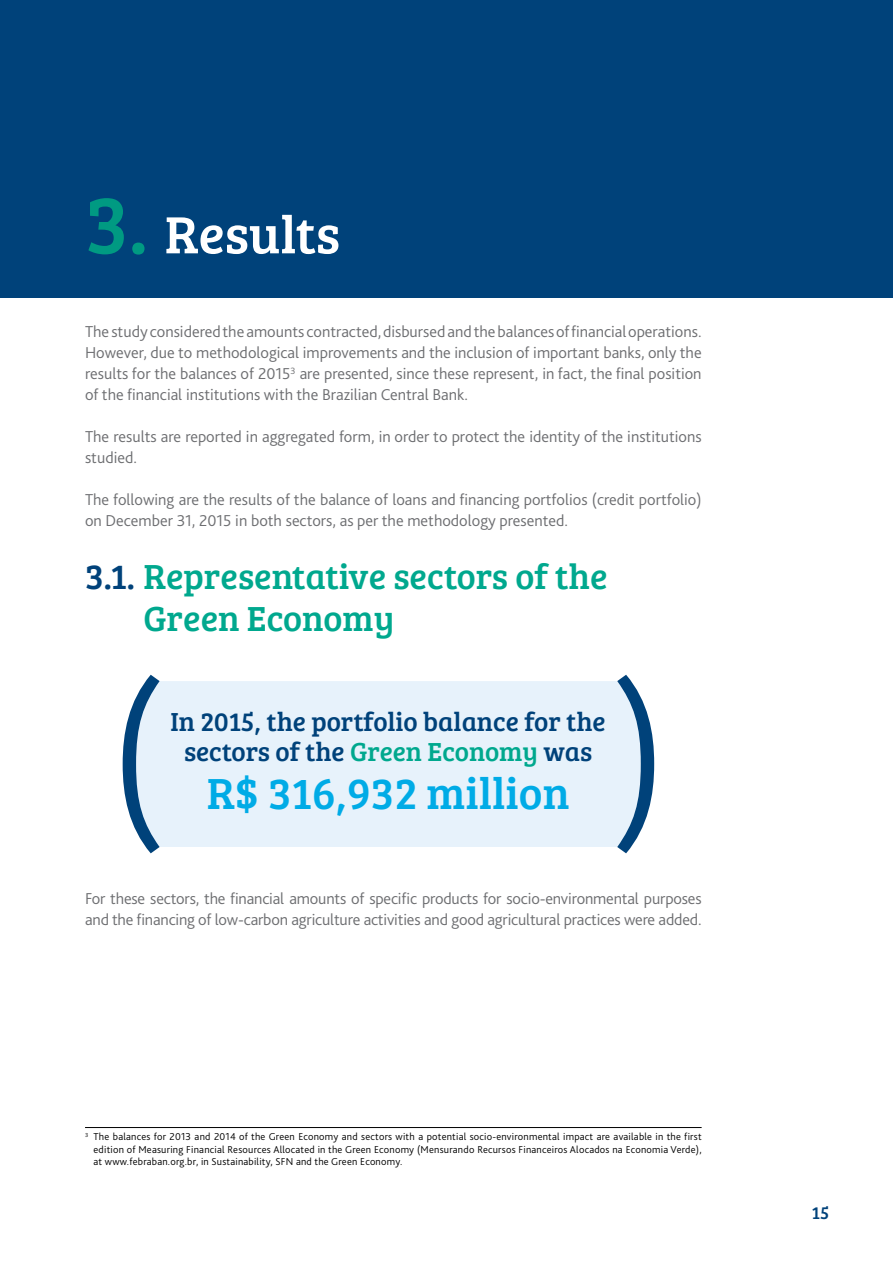
<style>
.page{position:relative;width:893px;height:1263px;background:#fff}
.page>*{position:absolute;margin:0;border:0;box-sizing:border-box;transform-origin:0 0}
.t1{font:54px "Bree Serif";color:#fff}
.t2{font:45px "Bree Serif";color:#00abe6}
.t3{font:36px/42px "Bree Serif";color:#00a88e}
.t4{font:27px/30px "Bree Serif";color:#00427a;text-align:center}
.t5{font:18px "Bree Serif";color:#00427a}
.t6{font:300 16.5px/21px "Bliss 2";color:#6d6e71}
.t7{font:300 10.5px/12.6px "Bliss 2";letter-spacing:.02em;color:#000;text-align:justify}
.s1{font-size:84px;color:#009a82}
.s2{color:#00427a}
.s3{color:#00a88e}
</style>
<div class="page">
<div style="left:0;top:0;width:893px;height:298px;background:#00427a"></div>
<hr style="left:85px;top:1127px;width:617px;height:1px;background:#000">
<div style="left:160px;top:681px;width:457px;height:166px;background:#e7f2fb"></div>
<svg style="left:123px;top:675px;width:37px;height:178px"></svg>
<svg style="left:617px;top:675px;width:37px;height:178px"></svg>
<h1 class="t1" style="left:85px;top:195px;width:257px"><span class="s1">3.</span> Results</h1>
<p class="t6" style="left:85px;top:321px;width:618px;text-align:justify">The study considered the amounts contracted, disbursed and the balances of financial operations.<br>However, due to methodological improvements and the inclusion of important banks, only the results for the balances of 2015<sup>3</sup> are presented, since these represent, in fact, the final position of the financial institutions with the Brazilian Central Bank.</p>
<p class="t6" style="left:85px;top:426px;width:618px">The results are reported in aggregated form, in order to protect the identity of the institutions studied.</p>
<p class="t6" style="left:85px;top:489px;width:618px">The following are the results of the balance of loans and financing portfolios (credit portfolio) on December 31, 2015 in both sectors, as per the methodology presented.</p>
<h3 class="t3" style="left:144px;top:554px;width:465px;text-indent:-58px"><span class="s2">3.1.</span> Representative sectors of the<br>Green Economy</h3>
<h3 class="t4" style="left:170px;top:706px;width:437px">In 2015, the portfolio balance for the sectors of the <span class="s3">Green Economy</span> was</h3>
<h2 class="t2" style="left:207px;top:761px;width:364px">R$ 316,932 million</h2>
<p class="t6" style="left:85px;top:888px;width:618px">For these sectors, the financial amounts of specific products for socio-environmental purposes and the financing of low-carbon agriculture activities and good agricultural practices were added.</p>
<p class="t7" style="left:94px;top:1130px;width:610px;text-indent:-9px"><sup>3</sup> The balances for 2013 and 2014 of the Green Economy and sectors with a potential socio-environmental impact are available in the first edition of Measuring Financial Resources Allocated in the Green Economy (Mensurando Recursos Financeiros Alocados na Economia Verde), at www.febraban.org.br, in Sustainability, SFN and the Green Economy.</p>
<p class="t5" style="left:812px;top:1200px;width:19px">15</p>
</div>
